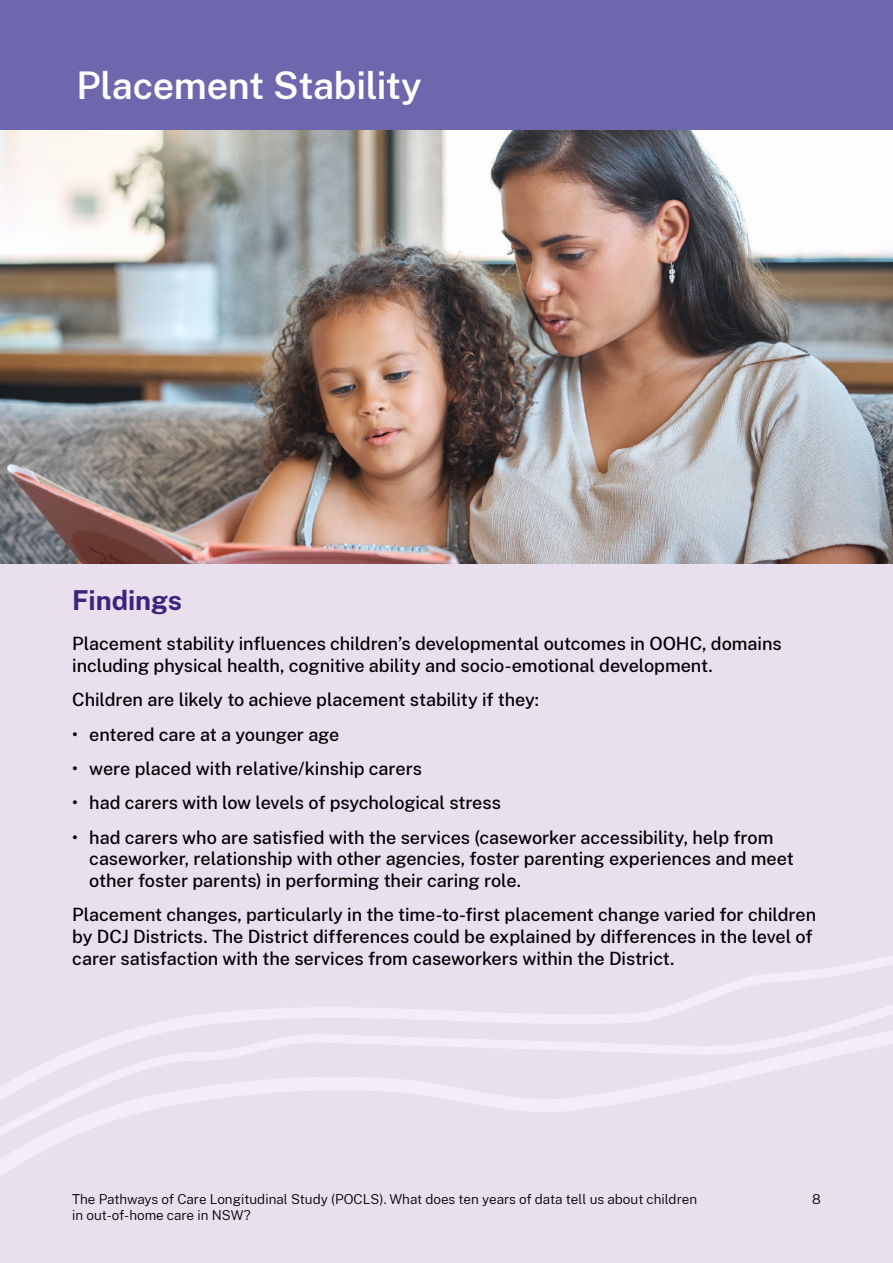
<style>
.page{position:relative;width:893px;height:1263px;background:#e8dfef}
.page>*{position:absolute;margin:0;border:0;box-sizing:border-box;transform-origin:0 0}
.H1_reversed{font:600 37.5px "Public Sans";letter-spacing:-.01em;color:#fff}
.t1{font:700 27px "Public Sans";letter-spacing:-.005em;color:#3c247d}
.Findings_1_col{font:500 18px/21.6px "Public Sans";letter-spacing:-.005em;color:#000}
.t2{font:300 13.5px/16.2px "Public Sans";color:#000}
</style>
<div class="page">
<svg style="left:0;top:1142px;width:60px;height:33px"></svg>
<svg style="left:0;top:1108px;width:587px;height:34px"></svg>
<svg style="left:0;top:956px;width:893px;height:152px"></svg>
<div style="left:0;top:0;width:893px;height:152px;background:#6f67ae"></div>
<img style="left:0;top:130px;width:893px;height:434px">
<h1 class="H1_reversed" style="left:77px;top:59px;width:347px">Placement Stability</h1>
<h2 class="t1" style="left:72px;top:580px;width:111px">Findings</h2>
<p class="Findings_1_col" style="left:72px;top:632px;width:711px">Placement stability influences children’s developmental outcomes in OOHC, domains including physical health, cognitive ability and socio-emotional development.</p>
<p class="Findings_1_col" style="left:72px;top:688px;width:468px">Children are likely to achieve placement stability if they:</p>
<p class="Findings_1_col" style="left:72px;top:722px;width:269px">• entered care at a younger age</p>
<p class="Findings_1_col" style="left:72px;top:757px;width:351px">• were placed with relative/kinship carers</p>
<p class="Findings_1_col" style="left:72px;top:791px;width:430px">• had carers with low levels of psychological stress</p>
<p class="Findings_1_col" style="left:89px;top:825px;width:706px;text-indent:-17px">• had carers who are satisfied with the services (caseworker accessibility, help from caseworker, relationship with other agencies, foster parenting experiences and meet other foster parents) in performing their caring role.</p>
<p class="Findings_1_col" style="left:72px;top:903px;width:745px">Placement changes, particularly in the time-to-first placement change varied for children by DCJ Districts. The District differences could be explained by differences in the level of carer satisfaction with the services from caseworkers within the District.</p>
<p class="t2" style="left:72px;top:1190px;width:626px">The Pathways of Care Longitudinal Study (POCLS). What does ten years of data tell us about children in out-of-home care in NSW?</p>
<p class="t2" style="left:812px;top:1190px;width:10px">8</p>
</div>
